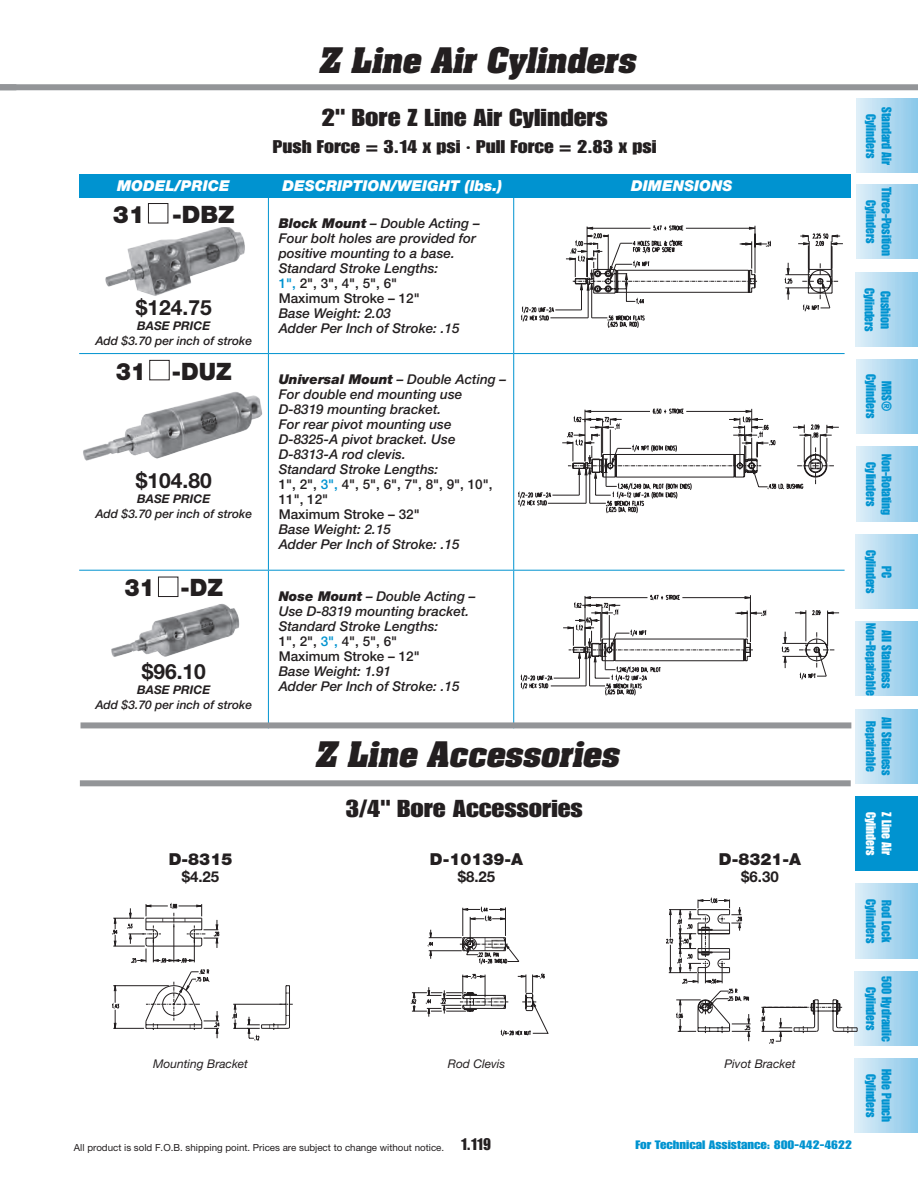
<style>
.page{position:relative;width:918px;height:1188px;background:#fff}
.page>*{position:absolute;margin:0;border:0;box-sizing:border-box;transform-origin:0 0}
.t1{font:italic 700 30px "Aachen Std";color:#231f20}
.t2{font:24px "Impact LT Std";color:#231f20;scale:1.2 1}
.t3{font:900 24px "Helvetica Neue LT Std";color:#231f20;scale:.95 1}
.t4{font:900 24px "Helvetica Neue LT Std";color:#231f20}
.t5{font:700 21px "Helvetica Neue LT Std";color:#231f20}
.t6{font:18px "Impact LT Std";color:#231f20;scale:1.2 1}
.t7{font:900 16.5px "Helvetica Neue LT Std";color:#231f20}
.t8{font:16.5px "Impact LT Std";color:#231f20}
.t9{font:italic 900 15px "Helvetica Neue LT Std";color:#fff}
.t10{font:700 15px "Helvetica Neue LT Std";color:#231f20}
.t11{font:italic 500 13.5px/15px "Helvetica Neue LT Std";color:#231f20}
.t12{font:13.5px/15.8px "Impact LT Std";color:#0093d0;text-align:center;scale:.95 1}
.t13{font:13.5px "Impact LT Std";color:#fff;scale:.95 1}
.t14{font:italic 500 12px/15px "Helvetica Neue LT Std";color:#231f20;text-align:center}
.t15{font:italic 12px "Helvetica Neue LT Std";color:#231f20}
.t16{font:12px "Impact LT Std";color:#0093d0;scale:1.2 1}
.t17{font:9.75px "Helvetica Neue LT Std";color:#231f20}
.s1{font-weight:900}
.s2{font-style:normal;color:#0093d0}
.s3{font-style:normal}
.s4{font-weight:700}
</style>
<div class="page">
<div style="left:856px;top:99px;width:62px;height:74px;background:linear-gradient(to right,#dfeff8,#8ac8ea)"></div>
<div style="left:855px;top:1059px;width:63px;height:74px;background:linear-gradient(to right,#dfeff8,#87c6e9)"></div>
<div style="left:855px;top:971px;width:63px;height:75px;background:linear-gradient(to right,#deeef7,#87c7e9)"></div>
<div style="left:855px;top:884px;width:63px;height:74px;background:linear-gradient(to right,#dfeff8,#88c7e9)"></div>
<div style="left:855px;top:796px;width:63px;height:75px;background:#0093d0"></div>
<div style="left:855px;top:709px;width:63px;height:74px;background:linear-gradient(to right,#dfeff8,#88c7e9)"></div>
<div style="left:856px;top:622px;width:62px;height:74px;background:linear-gradient(to right,#ddeef8,#89c7e9)"></div>
<div style="left:856px;top:534px;width:62px;height:75px;background:linear-gradient(to right,#ddeef8,#89c7e9)"></div>
<div style="left:856px;top:447px;width:62px;height:74px;background:linear-gradient(to right,#dfeff8,#8ac8ea)"></div>
<div style="left:856px;top:359px;width:62px;height:75px;background:linear-gradient(to right,#dfeff8,#8ac8ea)"></div>
<div style="left:856px;top:272px;width:62px;height:74px;background:linear-gradient(to right,#dfeff8,#8bc8ea)"></div>
<div style="left:856px;top:185px;width:62px;height:74px;background:linear-gradient(to right,#dfeff8,#8ac8ea)"></div>
<div style="left:0;top:84px;width:918px;height:6px;background:#939598"></div>
<div style="left:79px;top:174px;width:772px;height:24px;background:#0093d0"></div>
<hr style="left:268px;top:197px;width:1px;height:156px;background:#0093d0">
<hr style="left:513px;top:197px;width:1px;height:156px;background:#0093d0">
<hr style="left:79px;top:353px;width:189px;height:1px;background:#0093d0">
<hr style="left:79px;top:570px;width:189px;height:1px;background:#0093d0">
<hr style="left:268px;top:354px;width:1px;height:216px;background:#0093d0">
<hr style="left:268px;top:571px;width:1px;height:157px;background:#0093d0">
<hr style="left:268px;top:353px;width:246px;height:1px;background:#0093d0">
<hr style="left:268px;top:570px;width:246px;height:1px;background:#0093d0">
<hr style="left:513px;top:354px;width:1px;height:216px;background:#0093d0">
<hr style="left:513px;top:571px;width:1px;height:157px;background:#0093d0">
<hr style="left:514px;top:353px;width:331px;height:1px;background:#0093d0">
<hr style="left:514px;top:570px;width:331px;height:1px;background:#0093d0">
<div style="left:148px;top:203px;width:20px;height:20px;border:1px solid #231f20"></div>
<div style="left:149px;top:360px;width:21px;height:20px;border:1px solid #231f20"></div>
<div style="left:81px;top:722px;width:770px;height:6px;background:#939598"></div>
<div style="left:158px;top:577px;width:20px;height:20px;border:1px solid #231f20"></div>
<div style="left:80px;top:780px;width:771px;height:6px;background:#939598"></div>
<img style="left:105px;top:227px;width:140px;height:69px">
<img style="left:111px;top:603px;width:129px;height:54px">
<svg style="left:521px;top:226px;width:322px;height:102px"></svg>
<svg style="left:518px;top:409px;width:321px;height:104px"></svg>
<svg style="left:521px;top:595px;width:318px;height:100px"></svg>
<svg style="left:112px;top:903px;width:181px;height:138px"></svg>
<svg style="left:411px;top:906px;width:138px;height:130px"></svg>
<svg style="left:666px;top:897px;width:191px;height:147px"></svg>
<img style="left:83px;top:366px;width:180px;height:95px">
<p class="t1" style="left:318px;top:39px;width:326px">Z Line Air Cylinders</p>
<p class="t2" style="left:322px;top:104px;width:240px">2" Bore Z Line Air Cylinders</p>
<p class="t6" style="left:273px;top:137px;width:321px">Push Force = 3.14 x psi · Pull Force = 2.83 x psi</p>
<p class="t9" style="left:117px;top:177px;width:114px">MODEL/PRICE</p>
<p class="t9" style="left:282px;top:177px;width:221px">DESCRIPTION/WEIGHT (lbs.)</p>
<p class="t9" style="left:631px;top:177px;width:103px">DIMENSIONS</p>
<p class="t4" style="left:113px;top:200px;width:123px">31 -DBZ</p>
<p class="t11" style="left:279px;top:215px;width:203px"><span class="s1">Block Mount</span> – Double Acting –<br>Four bolt holes are provided for positive mounting to a base.<br>Standard Stroke Lengths:<br><span class="s2">1",</span> <span class="s3">2", 3", 4", 5", 6"<br>Maximum Stroke – 12"<br></span>Base Weight: 2.03<br>Adder Per Inch of Stroke: .15</p>
<p class="t5" style="left:136px;top:294px;width:77px">$124.75</p>
<p class="t14" style="left:95px;top:318px;width:158px"><span class="s4">BASE PRICE<br></span>Add $3.70 per inch of stroke</p>
<p class="t3" style="left:116px;top:357px;width:124px">31 -DUZ</p>
<p class="t5" style="left:136px;top:467px;width:77px">$104.80</p>
<p class="t14" style="left:95px;top:491px;width:158px"><span class="s4">BASE PRICE<br></span>Add $3.70 per inch of stroke</p>
<p class="t3" style="left:124px;top:573px;width:105px">31 -DZ</p>
<p class="t5" style="left:142px;top:658px;width:66px">$96.10</p>
<p class="t14" style="left:95px;top:682px;width:158px"><span class="s4">BASE PRICE<br></span>Add $3.70 per inch of stroke</p>
<p class="t7" style="left:169px;top:850px;width:65px">D-8315</p>
<p class="t10" style="left:182px;top:867px;width:39px">$4.25</p>
<p class="t11" style="left:279px;top:372px;width:229px"><span class="s1">Universal Mount</span> – Double Acting –<br>For double end mounting use<br>D-8319 mounting bracket.<br>For rear pivot mounting use<br>D-8325-A pivot bracket. Use<br>D-8313-A rod clevis.<br>Standard Stroke Lengths:<br><span class="s3">1", 2",</span> <span class="s2">3",</span> <span class="s3">4", 5", 6", 7", 8", 9", 10",<br>11", 12"<br>Maximum Stroke – 32"<br></span>Base Weight: 2.15<br>Adder Per Inch of Stroke: .15</p>
<p class="t11" style="left:279px;top:588px;width:198px"><span class="s1">Nose Mount</span> – Double Acting –<br>Use D-8319 mounting bracket.<br>Standard Stroke Lengths:<br><span class="s3">1", 2",</span> <span class="s2">3",</span> <span class="s3">4", 5", 6"<br>Maximum Stroke – 12"<br></span>Base Weight: 1.91<br>Adder Per Inch of Stroke: .15</p>
<p class="t1" style="left:314px;top:732px;width:313px">Z Line Accessories</p>
<p class="t2" style="left:346px;top:795px;width:199px">3/4" Bore Accessories</p>
<p class="t7" style="left:430px;top:850px;width:95px">D-10139-A</p>
<p class="t10" style="left:458px;top:867px;width:39px">$8.25</p>
<p class="t15" style="left:153px;top:1056px;width:96px">Mounting Bracket</p>
<p class="t15" style="left:448px;top:1056px;width:59px">Rod Clevis</p>
<p class="t7" style="left:719px;top:850px;width:84px">D-8321-A</p>
<p class="t10" style="left:741px;top:867px;width:39px">$6.30</p>
<p class="t15" style="left:725px;top:1056px;width:73px">Pivot Bracket</p>
<p class="t17" style="left:74px;top:1142px;width:372px">All product is sold F.O.B. shipping point. Prices are subject to change without notice.</p>
<p class="t8" style="left:461px;top:1134px;width:32px">1.119</p>
<p class="t16" style="left:636px;top:1138px;width:182px">For Technical Assistance: 800-442-4622</p>
<p class="t12" style="left:895px;top:107px;width:63px;rotate:90deg">Standard Air<br>Cylinders</p>
<p class="t12" style="left:895px;top:187px;width:74px;rotate:90deg">Three-Position<br>Cylinders</p>
<p class="t12" style="left:878px;top:288px;width:48px;rotate:90deg">Cylinders</p>
<p class="t12" style="left:894px;top:291px;width:42px;rotate:90deg">Cushion</p>
<p class="t12" style="left:895px;top:374px;width:48px;rotate:90deg">MRS®<br>Cylinders</p>
<p class="t12" style="left:895px;top:454px;width:66px;rotate:90deg">Non-Rotating<br>Cylinders</p>
<p class="t12" style="left:895px;top:550px;width:48px;rotate:90deg">PC<br>Cylinders</p>
<p class="t12" style="left:895px;top:623px;width:78px;rotate:90deg">All Stainless<br>Non-Repairable</p>
<p class="t12" style="left:895px;top:717px;width:62px;text-align:left;rotate:90deg">All Stainless<br>Repairable</p>
<p class="t13" style="left:879px;top:812px;width:48px;rotate:90deg">Cylinders</p>
<p class="t13" style="left:895px;top:812px;width:46px;rotate:90deg">Z Line Air</p>
<p class="t12" style="left:879px;top:899px;width:48px;rotate:90deg">Cylinders</p>
<p class="t12" style="left:895px;top:900px;width:46px;rotate:90deg">Rod Lock</p>
<p class="t12" style="left:895px;top:976px;width:71px;rotate:90deg">500 Hydraulic<br>Cylinders</p>
<p class="t12" style="left:895px;top:1069px;width:57px;rotate:90deg">Hole Punch<br>Cylinders</p>
</div>
